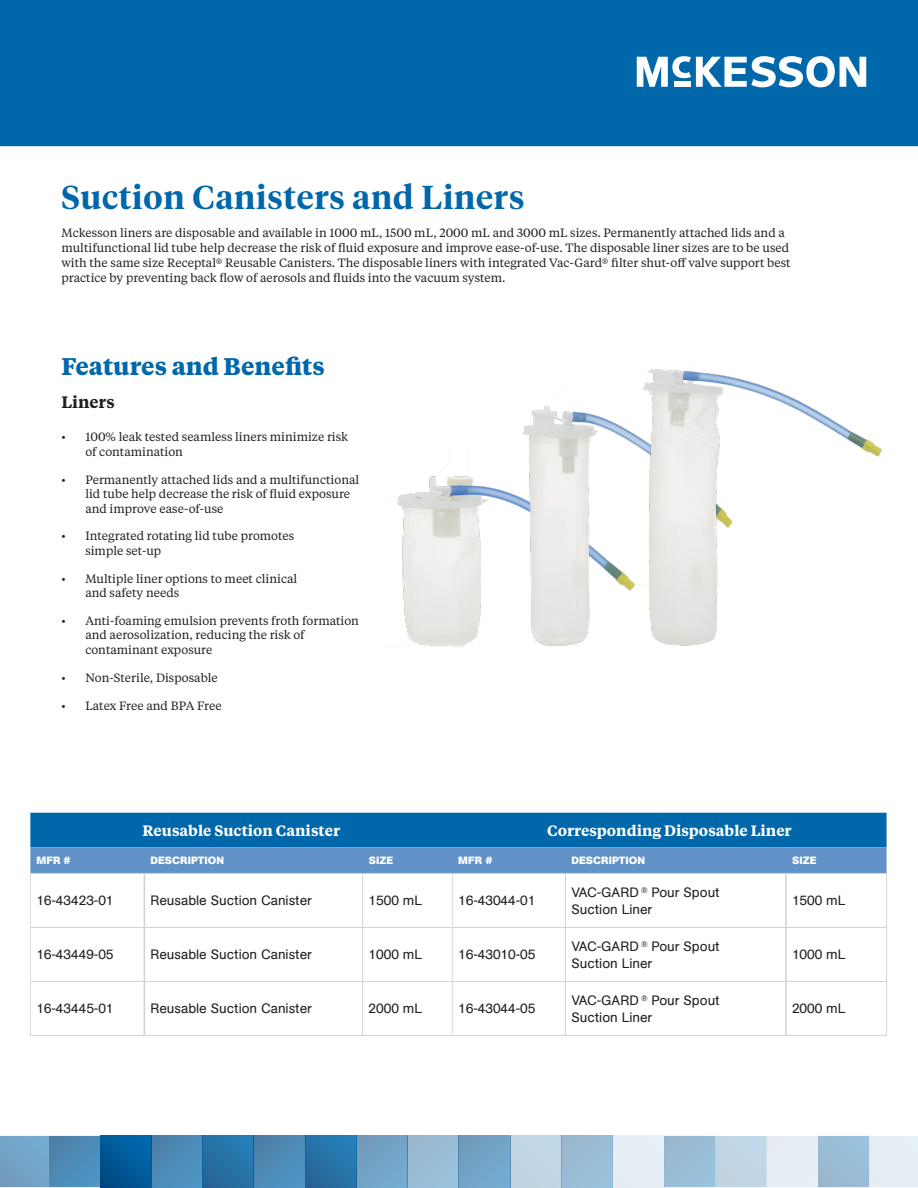
<style>
.page{position:relative;width:918px;height:1188px;background:#fff}
.page>*{position:absolute;margin:0;border:0;box-sizing:border-box;transform-origin:0 0}
.t1{font:600 33px "Tiempos Headline";letter-spacing:.025em;color:#0067aa}
.t2{font:700 24px "Tiempos Text";color:#0067aa}
.t3{font:600 16.5px "Tiempos Text";color:#231f20}
.t4{font:600 15px "Tiempos Text";color:#fff}
.t5{font:13.5px/16.2px "AG Book Pro";color:#231f20}
.t6{font:12px/14.4px "Tiempos Text";color:#231f20}
.t7{font:700 10.5px "AG Book Pro";letter-spacing:.01em;color:#fff}
</style>
<div class="page">
<svg style="left:664px;top:1136px;width:254px;height:51px;background:#bfd5e4"></svg>
<svg style="left:0;top:1136px;width:151px;height:51px;background:#3f82b1"></svg>
<div style="left:203px;top:1136px;width:51px;height:51px;background:linear-gradient(to right,#276a9c,#277bb3)"></div>
<div style="left:151px;top:1136px;width:52px;height:51px;background:linear-gradient(to right,#4d83ad,#4d92c0)"></div>
<div style="left:356px;top:1136px;width:52px;height:51px;background:#73a3c6"></div>
<div style="left:305px;top:1136px;width:51px;height:51px;background:linear-gradient(to right,#276a9c,#277bb3)"></div>
<div style="left:254px;top:1136px;width:51px;height:51px;background:linear-gradient(to right,#4d84ad,#4d92c0)"></div>
<div style="left:459px;top:1136px;width:51px;height:51px;background:#73a3c6"></div>
<div style="left:408px;top:1136px;width:51px;height:51px;background:#9abdd6"></div>
<div style="left:613px;top:1136px;width:51px;height:51px;background:#e6eef5"></div>
<div style="left:510px;top:1136px;width:52px;height:51px;background:#c0d6e5"></div>
<div style="left:562px;top:1136px;width:51px;height:51px;background:#9abdd6"></div>
<svg style="left:30px;top:813px;width:857px;height:60px;background:#2a7ab6"></svg>
<hr style="left:30px;top:873px;width:114px;height:1px;background:#d1d2d4">
<hr style="left:144px;top:873px;width:219px;height:1px;background:#d1d2d4">
<hr style="left:363px;top:873px;width:89px;height:1px;background:#d1d2d4">
<hr style="left:362px;top:874px;width:1px;height:53px;background:#d1d2d4">
<hr style="left:452px;top:873px;width:113px;height:1px;background:#d1d2d4">
<hr style="left:565px;top:873px;width:221px;height:1px;background:#d1d2d4">
<hr style="left:565px;top:874px;width:1px;height:53px;background:#d1d2d4">
<hr style="left:786px;top:873px;width:101px;height:1px;background:#d1d2d4">
<hr style="left:886px;top:874px;width:1px;height:53px;background:#d1d2d4">
<hr style="left:31px;top:927px;width:113px;height:1px;background:#d1d2d4">
<hr style="left:144px;top:927px;width:219px;height:1px;background:#d1d2d4">
<hr style="left:363px;top:927px;width:89px;height:1px;background:#d1d2d4">
<hr style="left:362px;top:928px;width:1px;height:53px;background:#d1d2d4">
<hr style="left:453px;top:927px;width:112px;height:1px;background:#d1d2d4">
<hr style="left:565px;top:927px;width:221px;height:1px;background:#d1d2d4">
<hr style="left:565px;top:928px;width:1px;height:53px;background:#d1d2d4">
<hr style="left:786px;top:927px;width:101px;height:1px;background:#d1d2d4">
<hr style="left:886px;top:928px;width:1px;height:53px;background:#d1d2d4">
<hr style="left:31px;top:981px;width:113px;height:1px;background:#d1d2d4">
<hr style="left:144px;top:981px;width:219px;height:1px;background:#d1d2d4">
<hr style="left:363px;top:981px;width:89px;height:1px;background:#d1d2d4">
<hr style="left:362px;top:982px;width:1px;height:53px;background:#d1d2d4">
<hr style="left:453px;top:981px;width:112px;height:1px;background:#d1d2d4">
<hr style="left:565px;top:981px;width:221px;height:1px;background:#d1d2d4">
<hr style="left:565px;top:982px;width:1px;height:53px;background:#d1d2d4">
<hr style="left:786px;top:981px;width:101px;height:1px;background:#d1d2d4">
<hr style="left:886px;top:982px;width:1px;height:53px;background:#d1d2d4">
<hr style="left:30px;top:1035px;width:114px;height:1px;background:#d1d2d4">
<hr style="left:144px;top:1035px;width:219px;height:1px;background:#d1d2d4">
<hr style="left:363px;top:1035px;width:89px;height:1px;background:#d1d2d4">
<hr style="left:452px;top:1035px;width:113px;height:1px;background:#d1d2d4">
<hr style="left:565px;top:1035px;width:221px;height:1px;background:#d1d2d4">
<hr style="left:786px;top:1035px;width:101px;height:1px;background:#d1d2d4">
<hr style="left:144px;top:874px;width:1px;height:53px;background:#d1d2d4">
<hr style="left:785px;top:874px;width:2px;height:53px;background:#d1d2d4">
<hr style="left:144px;top:928px;width:1px;height:53px;background:#d1d2d4">
<hr style="left:785px;top:928px;width:2px;height:53px;background:#d1d2d4">
<hr style="left:144px;top:982px;width:1px;height:53px;background:#d1d2d4">
<hr style="left:785px;top:982px;width:2px;height:53px;background:#d1d2d4">
<hr style="left:30px;top:874px;width:1px;height:53px;background:#d9d9d9">
<hr style="left:452px;top:874px;width:1px;height:53px;background:#d9d9d9">
<hr style="left:30px;top:927px;width:1px;height:54px;background:#d9d9d9">
<hr style="left:452px;top:927px;width:1px;height:54px;background:#d9d9d9">
<hr style="left:30px;top:981px;width:1px;height:54px;background:#d9d9d9">
<hr style="left:452px;top:981px;width:1px;height:54px;background:#d9d9d9">
<img style="left:397px;top:463px;width:116px;height:184px">
<img style="left:513px;top:406px;width:122px;height:241px">
<img style="left:635px;top:368px;width:248px;height:278px">
<div style="left:0;top:0;width:918px;height:146px;background:#0067aa"></div>
<svg style="left:637px;top:56px;width:229px;height:31px"></svg>
<p class="t1" style="left:61px;top:175px;width:465px">Suction Canisters and Liners</p>
<p class="t6" style="left:61px;top:225px;width:731px;line-height:15px">Mckesson liners are disposable and available in 1000 mL, 1500 mL, 2000 mL and 3000 mL sizes. Permanently attached lids and a multifunctional lid tube help decrease the risk of fluid exposure and improve ease-of-use. The disposable liner sizes are to be used with the same size Receptal® Reusable Canisters. The disposable liners with integrated Vac-Gard® filter shut-off valve support best practice by preventing back flow of aerosols and fluids into the vacuum system.</p>
<p class="t2" style="left:61px;top:350px;width:265px">Features and Benefits</p>
<p class="t3" style="left:61px;top:391px;width:55px">Liners</p>
<p class="t6" style="left:85px;top:429px;width:264px;text-indent:-24px">• 100% leak tested seamless liners minimize risk of contamination</p>
<p class="t6" style="left:85px;top:472px;width:275px;text-indent:-24px">• Permanently attached lids and a multifunctional lid tube help decrease the risk of fluid exposure and improve ease-of-use</p>
<p class="t6" style="left:85px;top:528px;width:210px;text-indent:-24px">• Integrated rotating lid tube promotes simple set-up</p>
<p class="t6" style="left:85px;top:571px;width:213px;text-indent:-24px">• Multiple liner options to meet clinical and safety needs</p>
<p class="t6" style="left:85px;top:613px;width:275px;text-indent:-24px">• Anti-foaming emulsion prevents froth formation and aerosolization, reducing the risk of contaminant exposure</p>
<p class="t6" style="left:61px;top:670px;width:158px">• Non-Sterile, Disposable</p>
<p class="t6" style="left:61px;top:698px;width:162px">• Latex Free and BPA Free</p>
<p class="t4" style="left:143px;top:820px;width:199px">Reusable Suction Canister</p>
<p class="t4" style="left:547px;top:820px;width:246px">Corresponding Disposable Liner</p>
<p class="t7" style="left:36px;top:854px;width:36px">MFR #</p>
<p class="t7" style="left:150px;top:854px;width:75px">DESCRIPTION</p>
<p class="t7" style="left:369px;top:854px;width:26px">SIZE</p>
<p class="t7" style="left:458px;top:854px;width:36px">MFR #</p>
<p class="t7" style="left:571px;top:854px;width:75px">DESCRIPTION</p>
<p class="t7" style="left:792px;top:854px;width:26px">SIZE</p>
<p class="t5" style="left:36px;top:892px;width:79px">16-43423-01</p>
<p class="t5" style="left:150px;top:892px;width:163px">Reusable Suction Canister</p>
<p class="t5" style="left:369px;top:892px;width:55px">1500 mL</p>
<p class="t5" style="left:458px;top:892px;width:79px">16-43044-01</p>
<p class="t5" style="left:571px;top:884px;width:150px">VAC-GARD <sup>®</sup> Pour Spout<br>Suction Liner</p>
<p class="t5" style="left:792px;top:892px;width:55px">1500 mL</p>
<p class="t5" style="left:36px;top:946px;width:79px">16-43449-05</p>
<p class="t5" style="left:150px;top:946px;width:163px">Reusable Suction Canister</p>
<p class="t5" style="left:369px;top:946px;width:55px">1000 mL</p>
<p class="t5" style="left:458px;top:946px;width:79px">16-43010-05</p>
<p class="t5" style="left:571px;top:938px;width:150px">VAC-GARD <sup>®</sup> Pour Spout<br>Suction Liner</p>
<p class="t5" style="left:792px;top:946px;width:55px">1000 mL</p>
<p class="t5" style="left:36px;top:1000px;width:79px">16-43445-01</p>
<p class="t5" style="left:150px;top:1000px;width:163px">Reusable Suction Canister</p>
<p class="t5" style="left:369px;top:1000px;width:55px">2000 mL</p>
<p class="t5" style="left:458px;top:1000px;width:79px">16-43044-05</p>
<p class="t5" style="left:571px;top:992px;width:150px">VAC-GARD <sup>®</sup> Pour Spout<br>Suction Liner</p>
<p class="t5" style="left:792px;top:1000px;width:55px">2000 mL</p>
</div>
